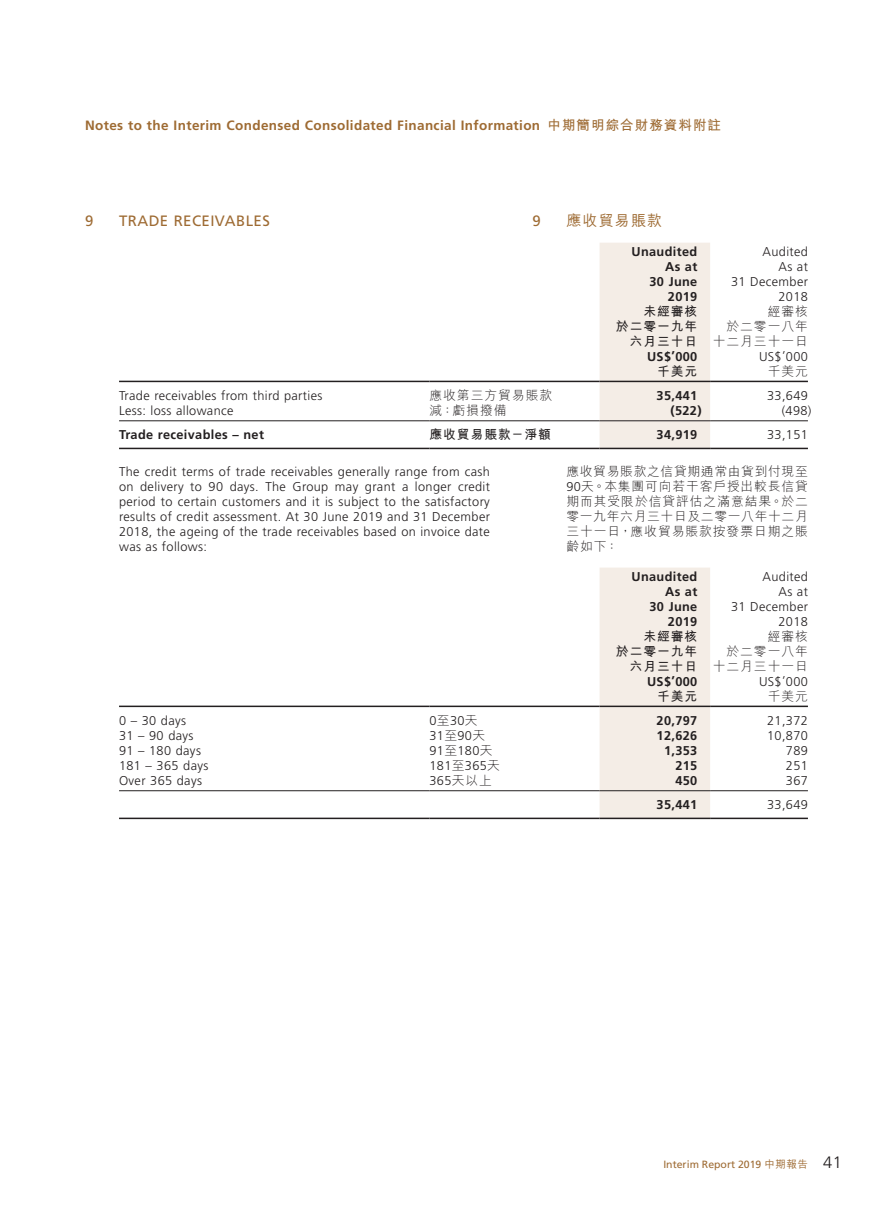
<style>
.page{position:relative;width:893px;height:1212px;background:#fff}
.page>*{position:absolute;margin:0;border:0;box-sizing:border-box;transform-origin:0 0}
.Heading_1{font:15px "Frutiger LT Std";letter-spacing:.03em;color:#9e6b33}
.C_Heading_1{font:500 15px "M Hei HK";letter-spacing:.08em;color:#9e6b33}
.C_Heading_1-2{font:15px "Frutiger LT Std";color:#9e6b33}
.t1{font:700 13.5px "Frutiger LT Std";letter-spacing:.03em;color:#9e6b33}
.Body_Text{font:300 12.75px/15px "Frutiger LT Std";letter-spacing:.03em;color:#231f20;text-align:justify}
.Body_Text-2{font:700 12.75px "Frutiger LT Std";letter-spacing:.03em;color:#231f20}
.C_Body_Text{font:300 12.75px/15px "M Hei HK";letter-spacing:.075em;color:#231f20;text-align:justify}
.Body_Text-3{font:300 12.75px "M Hei HK";letter-spacing:.08em;color:#231f20}
.Body_Text-4{font:700 12.75px "M Hei HK";letter-spacing:.08em;color:#231f20}
.t2{font:10.5px "Frutiger LT Std";color:#9e6b33}
.s1{font-family:"M Hei HK"}
.s2{font-family:"Frutiger LT Std"}
.s3{font-family:"M Hei HK";font-weight:500}
.s4{font-weight:300;font-size:16.5px;color:#231f20}
</style>
<div class="page">
<div style="left:600px;top:243px;width:110px;height:205px;background:#f4ede6"></div>
<hr style="left:119px;top:381px;width:310px;height:1px;background:#231f20">
<hr style="left:429px;top:381px;width:171px;height:1px;background:#231f20">
<hr style="left:600px;top:381px;width:110px;height:1px;background:#231f20">
<hr style="left:710px;top:381px;width:98px;height:1px;background:#231f20">
<hr style="left:119px;top:420px;width:310px;height:1px;background:#231f20">
<hr style="left:429px;top:420px;width:171px;height:1px;background:#231f20">
<hr style="left:600px;top:420px;width:110px;height:1px;background:#231f20">
<hr style="left:710px;top:420px;width:98px;height:1px;background:#231f20">
<hr style="left:119px;top:448px;width:310px;height:1px;background:#231f20">
<hr style="left:429px;top:448px;width:171px;height:1px;background:#231f20">
<hr style="left:600px;top:448px;width:110px;height:1px;background:#231f20">
<hr style="left:710px;top:448px;width:98px;height:1px;background:#231f20">
<div style="left:600px;top:567px;width:110px;height:251px;background:#f4ede6"></div>
<hr style="left:119px;top:705px;width:310px;height:2px;background:#231f20">
<hr style="left:429px;top:705px;width:171px;height:2px;background:#231f20">
<hr style="left:600px;top:705px;width:110px;height:2px;background:#231f20">
<hr style="left:710px;top:705px;width:98px;height:2px;background:#231f20">
<hr style="left:119px;top:790px;width:310px;height:1px;background:#231f20">
<hr style="left:429px;top:790px;width:171px;height:1px;background:#231f20">
<hr style="left:600px;top:790px;width:110px;height:1px;background:#231f20">
<hr style="left:710px;top:790px;width:98px;height:1px;background:#231f20">
<hr style="left:119px;top:818px;width:310px;height:1px;background:#231f20">
<hr style="left:429px;top:818px;width:171px;height:1px;background:#231f20">
<hr style="left:600px;top:818px;width:110px;height:1px;background:#231f20">
<hr style="left:710px;top:818px;width:98px;height:1px;background:#231f20">
<p class="t1" style="left:85px;top:117px;width:638px">Notes to the Interim Condensed Consolidated Financial Information <span class="s1">中期簡明綜合財務資料附註</span></p>
<p class="Heading_1" style="left:85px;top:212px;width:10px">9</p>
<p class="Heading_1" style="left:119px;top:212px;width:152px">TRADE RECEIVABLES</p>
<p class="C_Heading_1-2" style="left:532px;top:212px;width:10px">9</p>
<p class="C_Heading_1" style="left:566px;top:210px;width:97px">應收貿易賬款</p>
<p class="Body_Text-2" style="left:631px;top:244px;width:67px">Unaudited</p>
<p class="Body_Text" style="left:763px;top:244px;width:47px">Audited</p>
<p class="Body_Text-2" style="left:665px;top:259px;width:34px">As at</p>
<p class="Body_Text-2" style="left:649px;top:274px;width:49px">30 June</p>
<p class="Body_Text-2" style="left:668px;top:289px;width:31px">2019</p>
<p class="Body_Text" style="left:778px;top:259px;width:31px">As at</p>
<p class="Body_Text" style="left:731px;top:274px;width:78px">31 December</p>
<p class="Body_Text" style="left:778px;top:289px;width:31px">2018</p>
<p class="Body_Text-4" style="left:643px;top:302px;width:55px">未經審核</p>
<p class="Body_Text-3" style="left:768px;top:305px;width:42px">經審核</p>
<p class="Body_Text-4" style="left:616px;top:317px;width:83px">於二零一九年</p>
<p class="Body_Text-4" style="left:630px;top:332px;width:69px">六月三十日</p>
<p class="Body_Text-3" style="left:726px;top:320px;width:83px">於二零一八年</p>
<p class="Body_Text-3" style="left:713px;top:335px;width:97px">十二月三十一日</p>
<p class="Body_Text-2" style="left:647px;top:349px;width:52px">US$’000</p>
<p class="Body_Text" style="left:759px;top:349px;width:50px">US$’000</p>
<p class="Body_Text-4" style="left:657px;top:362px;width:42px">千美元</p>
<p class="Body_Text-3" style="left:768px;top:365px;width:42px">千美元</p>
<p class="Body_Text" style="left:119px;top:388px;width:205px">Trade receivables from third parties</p>
<p class="Body_Text-3" style="left:429px;top:389px;width:124px">應收第三方貿易賬款</p>
<p class="Body_Text-2" style="left:657px;top:388px;width:42px">35,441</p>
<p class="Body_Text" style="left:767px;top:388px;width:42px">33,649</p>
<p class="Body_Text" style="left:119px;top:403px;width:116px">Less: loss allowance</p>
<p class="Body_Text-3" style="left:429px;top:404px;width:79px">減：虧損撥備</p>
<p class="Body_Text-2" style="left:670px;top:403px;width:33px">(522)</p>
<p class="Body_Text" style="left:782px;top:403px;width:31px">(498)</p>
<p class="Body_Text-2" style="left:119px;top:427px;width:146px">Trade receivables – net</p>
<p class="Body_Text-4" style="left:429px;top:425px;width:123px">應收貿易賬款－淨額</p>
<p class="Body_Text-2" style="left:657px;top:427px;width:42px">34,919</p>
<p class="Body_Text" style="left:767px;top:427px;width:42px">33,151</p>
<p class="Body_Text" style="left:119px;top:464px;width:372px">The credit terms of trade receivables generally range from cash on delivery to 90 days. The Group may grant a longer credit period to certain customers and it is subject to the satisfactory results of credit assessment. At 30 June 2019 and 31 December 2018, the ageing of the trade receivables based on invoice date was as follows:</p>
<p class="Body_Text-2" style="left:631px;top:569px;width:67px">Unaudited</p>
<p class="Body_Text" style="left:763px;top:569px;width:47px">Audited</p>
<p class="Body_Text-2" style="left:665px;top:584px;width:34px">As at</p>
<p class="Body_Text-2" style="left:649px;top:599px;width:49px">30 June</p>
<p class="Body_Text-2" style="left:668px;top:614px;width:31px">2019</p>
<p class="C_Body_Text" style="left:566px;top:464px;width:243px">應收貿易賬款之信貸期通常由貨到付現至<span class="s2">90</span>天。本集團可向若干客戶授出較長信貸期而其受限於信貸評估之滿意結果。於二零一九年六月三十日及二零一八年十二月三十一日，應收貿易賬款按發票日期之賬齡如下：</p>
<p class="Body_Text" style="left:778px;top:584px;width:31px">As at</p>
<p class="Body_Text" style="left:731px;top:599px;width:78px">31 December</p>
<p class="Body_Text" style="left:778px;top:614px;width:31px">2018</p>
<p class="Body_Text-4" style="left:643px;top:627px;width:55px">未經審核</p>
<p class="Body_Text-3" style="left:768px;top:630px;width:42px">經審核</p>
<p class="Body_Text-4" style="left:616px;top:642px;width:83px">於二零一九年</p>
<p class="Body_Text-4" style="left:630px;top:657px;width:69px">六月三十日</p>
<p class="Body_Text-3" style="left:726px;top:645px;width:83px">於二零一八年</p>
<p class="Body_Text-3" style="left:713px;top:660px;width:97px">十二月三十一日</p>
<p class="Body_Text-2" style="left:647px;top:674px;width:52px">US$’000</p>
<p class="Body_Text" style="left:759px;top:674px;width:50px">US$’000</p>
<p class="Body_Text-4" style="left:657px;top:687px;width:42px">千美元</p>
<p class="Body_Text-3" style="left:768px;top:690px;width:42px">千美元</p>
<p class="Body_Text" style="left:119px;top:713px;width:69px">0 – 30 days</p>
<p class="Body_Text" style="left:429px;top:713px;width:50px">0<span class="s1">至</span>30<span class="s1">天</span></p>
<p class="Body_Text-2" style="left:657px;top:713px;width:42px">20,797</p>
<p class="Body_Text" style="left:767px;top:713px;width:42px">21,372</p>
<p class="Body_Text" style="left:119px;top:728px;width:76px">31 – 90 days</p>
<p class="Body_Text" style="left:429px;top:728px;width:57px">31<span class="s1">至</span>90<span class="s1">天</span></p>
<p class="Body_Text-2" style="left:657px;top:728px;width:42px">12,626</p>
<p class="Body_Text" style="left:767px;top:728px;width:42px">10,870</p>
<p class="Body_Text" style="left:119px;top:743px;width:83px">91 – 180 days</p>
<p class="Body_Text" style="left:429px;top:743px;width:65px">91<span class="s1">至</span>180<span class="s1">天</span></p>
<p class="Body_Text-2" style="left:664px;top:743px;width:35px">1,353</p>
<p class="Body_Text" style="left:786px;top:743px;width:23px">789</p>
<p class="Body_Text" style="left:119px;top:758px;width:91px">181 – 365 days</p>
<p class="Body_Text" style="left:429px;top:758px;width:72px">181<span class="s1">至</span>365<span class="s1">天</span></p>
<p class="Body_Text-2" style="left:675px;top:758px;width:23px">215</p>
<p class="Body_Text" style="left:786px;top:758px;width:23px">251</p>
<p class="Body_Text" style="left:119px;top:773px;width:84px">Over 365 days</p>
<p class="Body_Text" style="left:429px;top:773px;width:64px">365<span class="s1">天以上</span></p>
<p class="Body_Text-2" style="left:675px;top:773px;width:23px">450</p>
<p class="Body_Text" style="left:786px;top:773px;width:23px">367</p>
<p class="Body_Text-2" style="left:657px;top:797px;width:42px">35,441</p>
<p class="Body_Text" style="left:767px;top:797px;width:42px">33,649</p>
<p class="t2" style="left:663px;top:1158px;width:180px">Interim Report 2019 <span class="s3">中期報告</span> <span class="s4">41</span></p>
</div>
